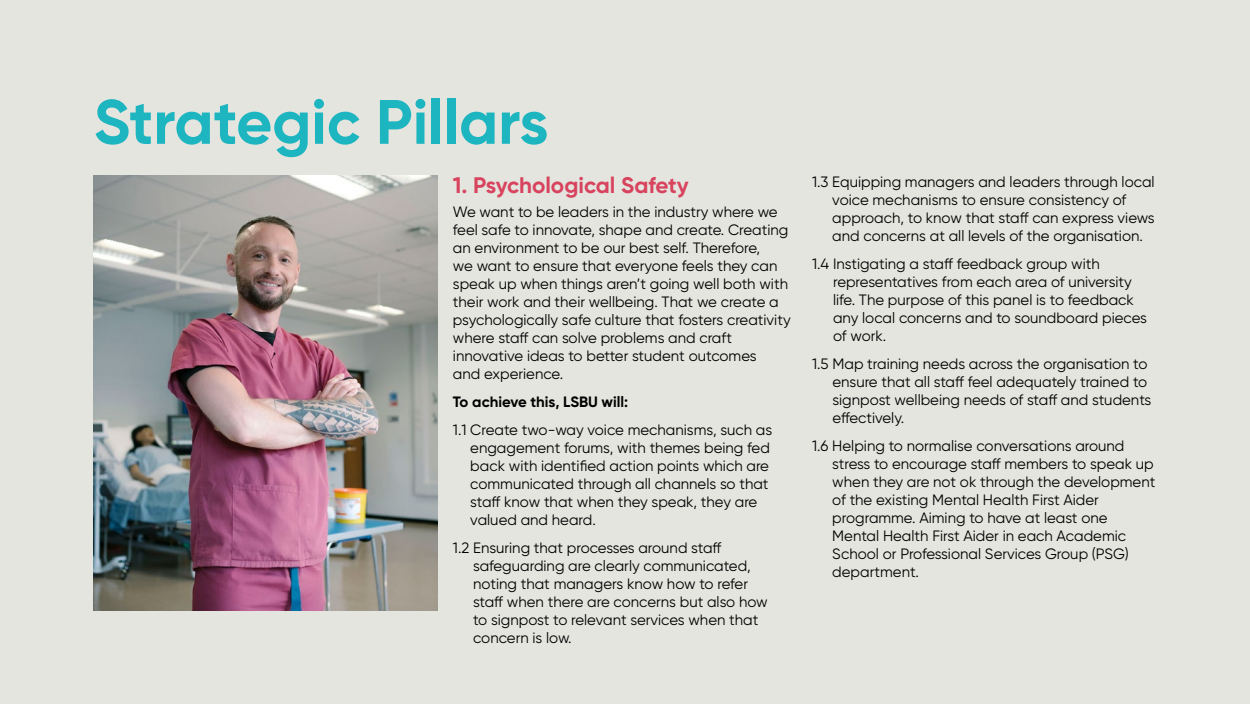
<style>
.page{position:relative;width:1250px;height:704px;background:#e4e5df}
.page>*{position:absolute;margin:0;border:0;box-sizing:border-box;transform-origin:0 0}
.t1{font:700 62.5px "Gilroy";color:#1cb5c0}
.t2{font:700 22.5px "Gilroy";color:#d8435e}
.t3{font:15px/18px "Gilroy";color:#000}
.t4{font:700 15px "Gilroy";letter-spacing:-.005em;color:#000}
</style>
<div class="page">
<img style="left:94px;top:175px;width:344px;height:435px">
<h1 class="t1" style="left:94px;top:83px;width:456px">Strategic Pillars</h1>
<h2 class="t2" style="left:453px;top:171px;width:237px">1. Psychological Safety</h2>
<p class="t3" style="left:453px;top:203px;width:339px">We want to be leaders in the industry where we feel safe to innovate, shape and create. Creating an environment to be our best self. Therefore,<br>we want to ensure that everyone feels they can speak up when things aren’t going well both with their work and their wellbeing. That we create a psychologically safe culture that fosters creativity where staff can solve problems and craft innovative ideas to better student outcomes<br>and experience.</p>
<p class="t4" style="left:453px;top:393px;width:177px">To achieve this, LSBU will:</p>
<p class="t3" style="left:470px;top:421px;width:303px;text-indent:-17px">1.1 Create two-way voice mechanisms, such as engagement forums, with themes being fed back with identified action points which are communicated through all channels so that staff know that when they speak, they are valued and heard.</p>
<p class="t3" style="left:473px;top:539px;width:296px;text-indent:-20px">1.2 Ensuring that processes around staff safeguarding are clearly communicated, noting that managers know how to refer staff when there are concerns but also how to signpost to relevant services when that concern is low.</p>
<p class="t3" style="left:832px;top:173px;width:324px;text-indent:-20px">1.3 Equipping managers and leaders through local voice mechanisms to ensure consistency of approach, to know that staff can express views and concerns at all levels of the organisation.</p>
<p class="t3" style="left:833px;top:255px;width:315px;text-indent:-21px">1.4 Instigating a staff feedback group with representatives from each area of university life. The purpose of this panel is to feedback any local concerns and to soundboard pieces of work.</p>
<p class="t3" style="left:832px;top:355px;width:320px;text-indent:-20px">1.5 Map training needs across the organisation to ensure that all staff feel adequately trained to signpost wellbeing needs of staff and students effectively.</p>
<p class="t3" style="left:832px;top:437px;width:325px;text-indent:-20px">1.6 Helping to normalise conversations around stress to encourage staff members to speak up when they are not ok through the development of the existing Mental Health First Aider programme. Aiming to have at least one Mental Health First Aider in each Academic School or Professional Services Group (PSG) department.</p>
</div>
